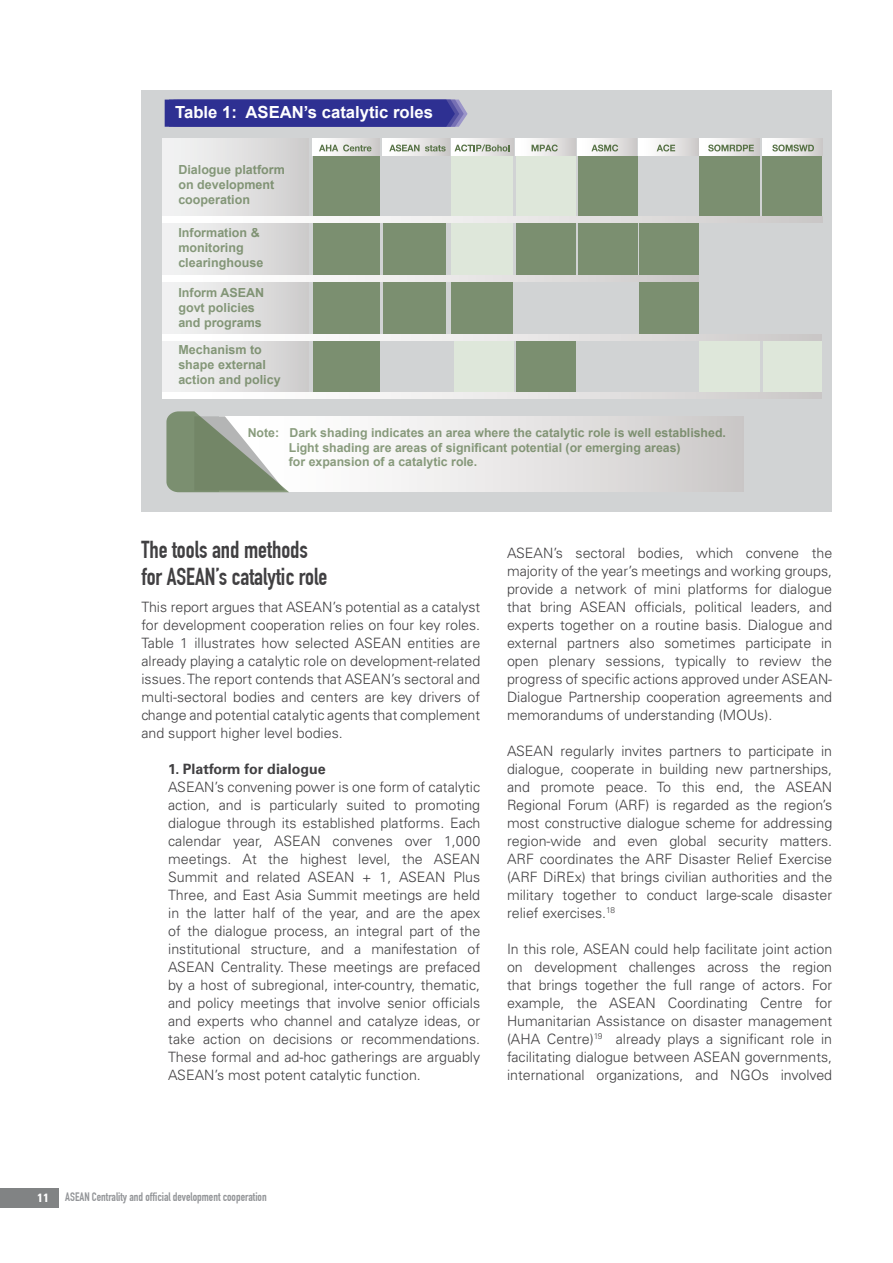
<style>
.page{position:relative;width:893px;height:1263px;background:#fff}
.page>*{position:absolute;margin:0;border:0;box-sizing:border-box;transform-origin:0 0}
.t1{font:700 24px/27px "DIN Condensed";color:#414042}
.t2{font:700 16.65px "Arial";color:#fff}
.t3{font:300 14.25px/18px "Univers LT Std";color:#414042;text-align:justify}
.t4{font:700 14.25px "Univers LT Std";color:#414042}
.t5{font:700 12.6px/15px "Arial";color:#577246}
.t6{font:700 12.3px/14.9px "Arial";color:rgb(87 114 70/.7)}
.t7{font:700 12px "DIN Condensed";color:#939598}
.t8{font:700 condensed 12px "Univers LT Std";color:#fff}
</style>
<div class="page">
<div style="left:0;top:1188px;width:59px;height:19px;background:#818384"></div>
<div style="left:141px;top:90px;width:691px;height:421px;background:#d1d3d4"></div>
<svg style="left:165px;top:100px;width:303px;height:27px;background:#333594"></svg>
<div style="left:162px;top:139px;width:147px;height:254px;background:linear-gradient(to right,#f6f6f7,#cfcece)"></div>
<div style="left:313px;top:156px;width:66px;height:237px;background:#7b8f70"></div>
<div style="left:383px;top:222px;width:63px;height:114px;background:#7b8f70"></div>
<div style="left:578px;top:220px;width:59px;height:56px;background:#7b8f70"></div>
<div style="left:516px;top:220px;width:59px;height:56px;background:#7b8f70"></div>
<div style="left:516px;top:341px;width:59px;height:56px;background:#7b8f70"></div>
<div style="left:454px;top:340px;width:59px;height:56px;background:#dee7da"></div>
<div style="left:578px;top:156px;width:59px;height:61px;background:#7b8f70"></div>
<div style="left:516px;top:156px;width:59px;height:60px;background:#dee7da"></div>
<div style="left:640px;top:220px;width:59px;height:118px;background:#7b8f70"></div>
<div style="left:451px;top:276px;width:62px;height:59px;background:#7b8f70"></div>
<div style="left:451px;top:156px;width:62px;height:119px;background:#dee7da"></div>
<div style="left:700px;top:154px;width:60px;height:62px;background:#7b8f70"></div>
<div style="left:762px;top:152px;width:60px;height:64px;background:#7b8f70"></div>
<div style="left:700px;top:338px;width:60px;height:57px;background:#dee7da"></div>
<div style="left:764px;top:338px;width:58px;height:57px;background:#dee7da"></div>
<svg style="left:162px;top:335px;width:660px;height:5px"></svg>
<svg style="left:162px;top:276px;width:537px;height:6px"></svg>
<svg style="left:162px;top:216px;width:660px;height:6px"></svg>
<svg style="left:289px;top:417px;width:454px;height:75px"></svg>
<svg style="left:166px;top:411px;width:123px;height:81px;background:#a3af9c"></svg>
<svg style="left:313px;top:139px;width:66px;height:17px"></svg>
<svg style="left:382px;top:139px;width:67px;height:17px"></svg>
<svg style="left:451px;top:139px;width:63px;height:17px"></svg>
<svg style="left:516px;top:139px;width:59px;height:17px"></svg>
<svg style="left:577px;top:139px;width:60px;height:17px"></svg>
<svg style="left:700px;top:139px;width:60px;height:17px"></svg>
<svg style="left:639px;top:139px;width:60px;height:17px"></svg>
<svg style="left:762px;top:139px;width:60px;height:17px"></svg>
<svg style="left:319px;top:145px;width:52px;height:6px"></svg>
<svg style="left:389px;top:145px;width:57px;height:6px"></svg>
<svg style="left:455px;top:145px;width:54px;height:6px"></svg>
<svg style="left:532px;top:145px;width:26px;height:6px"></svg>
<svg style="left:591px;top:145px;width:27px;height:6px"></svg>
<svg style="left:657px;top:145px;width:18px;height:6px"></svg>
<svg style="left:708px;top:145px;width:46px;height:6px"></svg>
<svg style="left:772px;top:145px;width:42px;height:6px"></svg>
<svg style="left:163px;top:393px;width:659px;height:5px"></svg>
<p class="t2" style="left:175px;top:101px;width:259px">Table 1: ASEAN’s catalytic roles</p>
<p class="t5" style="left:178px;top:163px;width:108px">Dialogue platform on development cooperation</p>
<p class="t5" style="left:178px;top:226px;width:86px">Information &amp; monitoring clearinghouse</p>
<p class="t5" style="left:178px;top:285px;width:87px">Inform ASEAN govt policies and programs</p>
<p class="t5" style="left:178px;top:342px;width:104px">Mechanism to shape external action and policy</p>
<p class="t6" style="left:289px;top:425px;width:439px;text-indent:-41px">Note: Dark shading indicates an area where the catalytic role is well established.<br>Light shading are areas of significant potential (or emerging areas)<br>for expansion of a catalytic role.</p>
<h1 class="t1" style="left:141px;top:536px;width:188px">The tools and methods for ASEAN’s catalytic role</h1>
<p class="t3" style="left:141px;top:598px;width:340px">This report argues that ASEAN’s potential as a catalyst for development cooperation relies on four key roles.<br>Table 1 illustrates how selected ASEAN entities are already playing a catalytic role on development-related issues. The report contends that ASEAN’s sectoral and multi-sectoral bodies and centers are key drivers of change and potential catalytic agents that complement and support higher level bodies.</p>
<p class="t4" style="left:168px;top:761px;width:159px">1. Platform for dialogue</p>
<p class="t3" style="left:168px;top:778px;width:314px">ASEAN’s convening power is one form of catalytic action, and is particularly suited to promoting dialogue through its established platforms. Each calendar year, ASEAN convenes over 1,000 meetings. At the highest level, the ASEAN Summit and related ASEAN + 1, ASEAN Plus Three, and East Asia Summit meetings are held in the latter half of the year, and are the apex of the dialogue process, an integral part of the institutional structure, and a manifestation of ASEAN Centrality. These meetings are prefaced by a host of subregional, inter-country, thematic, and policy meetings that involve senior officials and experts who channel and catalyze ideas, or take action on decisions or recommendations.<br>These formal and ad-hoc gatherings are arguably ASEAN’s most potent catalytic function.</p>
<p class="t3" style="left:507px;top:544px;width:327px">ASEAN’s sectoral bodies, which convene the majority of the year’s meetings and working groups, provide a network of mini platforms for dialogue that bring ASEAN officials, political leaders, and experts together on a routine basis. Dialogue and external partners also sometimes participate in open plenary sessions, typically to review the progress of specific actions approved under ASEAN-Dialogue Partnership cooperation agreements and memorandums of understanding (MOUs).</p>
<p class="t3" style="left:507px;top:742px;width:327px">ASEAN regularly invites partners to participate in dialogue, cooperate in building new partnerships, and promote peace. To this end, the ASEAN Regional Forum (ARF) is regarded as the region’s most constructive dialogue scheme for addressing region-wide and even global security matters.<br>ARF coordinates the ARF Disaster Relief Exercise (ARF DiREx) that brings civilian authorities and the military together to conduct large-scale disaster relief exercises.<sup>18</sup></p>
<p class="t3" style="left:507px;top:940px;width:327px">In this role, ASEAN could help facilitate joint action on development challenges across the region that brings together the full range of actors. For example, the ASEAN Coordinating Centre for Humanitarian Assistance on disaster management (AHA Centre)<sup>19</sup> already plays a significant role in facilitating dialogue between ASEAN governments, international organizations, and NGOs involved</p>
<p class="t8" style="left:38px;top:1190px;width:13px">11</p>
<p class="t7" style="left:65px;top:1190px;width:203px">ASEAN Centrality and official development cooperation</p>
</div>
